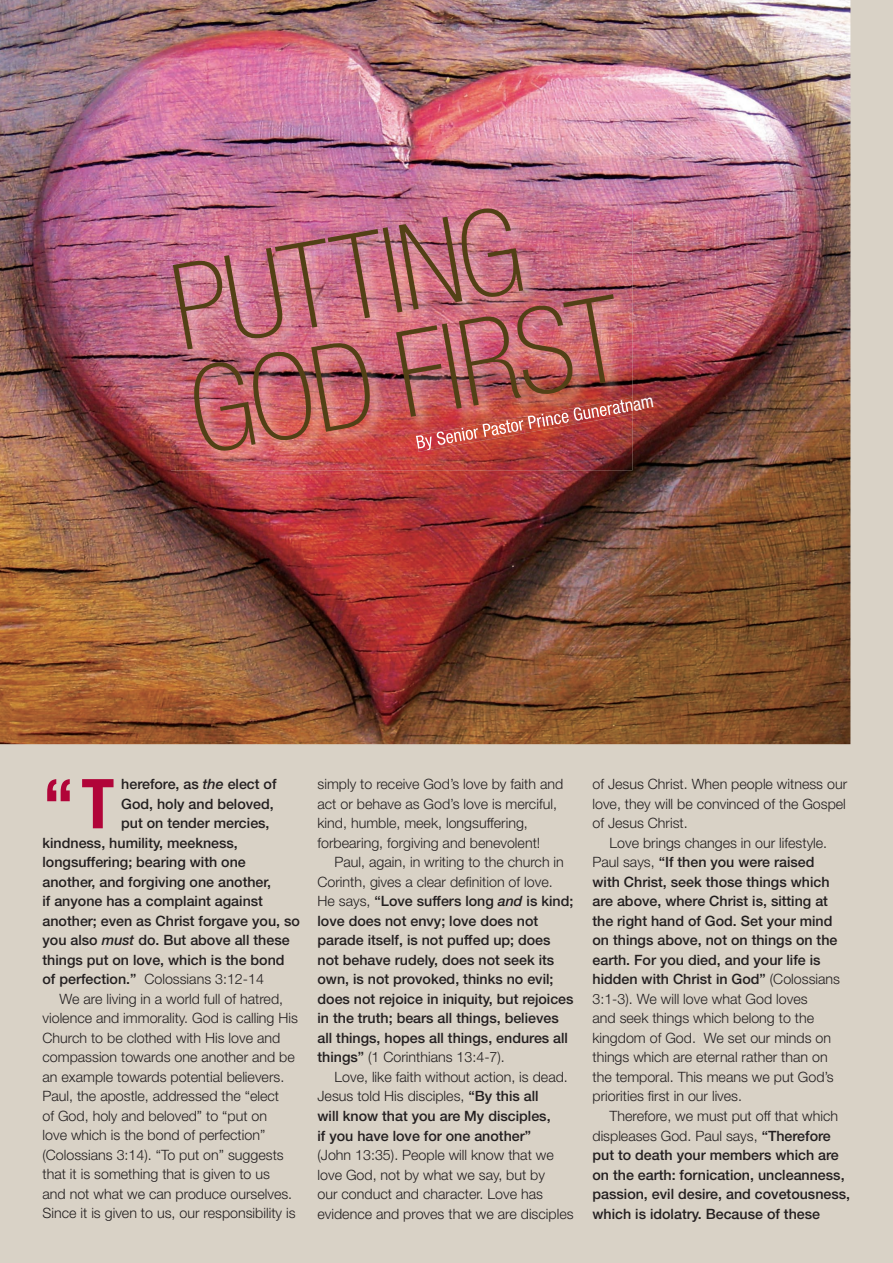
<style>
.page{position:relative;width:893px;height:1263px;background:#d9d2c6}
.page>*{position:absolute;margin:0;border:0;box-sizing:border-box;transform-origin:0 0}
.t1{font:100 condensed 120px/105px "Helvetica Neue";color:#534016}
.t2{font:700 condensed 68.85px "Helvetica Neue";color:#b10439}
.t3{font:300 14.25px/19.5px "Helvetica Neue";color:#231f20}
.t4{font:500 14.25px/19.5px "Helvetica Neue";color:#231f20}
.s1{font-style:italic}
.s2{font-weight:500}
.s3{font-weight:300}
</style>
<div class="page">
<img style="left:0;top:0;width:850px;height:744px">
<img style="left:171px;top:206px;width:461px;height:264px">
<img style="left:416px;top:398px;width:216px;height:54px">
<h1 class="t1" style="left:164px;top:257px;width:437px;rotate:-10deg">PUTTING<br>GOD FIRST</h1>
<h2 class="t2" style="left:43px;top:762px;width:73px">“T</h2>
<p class="t4" style="left:121px;top:774px;width:157px">herefore, as <span class="s1">the</span> elect of</p>
<p class="t4" style="left:121px;top:794px;width:154px">God, holy and beloved,</p>
<p class="t4" style="left:121px;top:813px;width:150px">put on tender mercies,</p>
<p class="t4" style="left:43px;top:833px;width:197px">kindness, humility, meekness,</p>
<p class="t4" style="left:43px;top:852px;width:205px">longsuffering; bearing with one</p>
<p class="t4" style="left:43px;top:872px;width:230px">another, and forgiving one another,</p>
<p class="t4" style="left:43px;top:891px;width:222px">if anyone has a complaint against</p>
<p class="t4" style="left:43px;top:911px;width:259px">another; even as Christ forgave you, so</p>
<p class="t4" style="left:43px;top:930px;width:249px">you also <span class="s1">must</span> do. But above all these</p>
<p class="t4" style="left:43px;top:950px;width:244px">things put on love, which is the bond</p>
<p class="t3" style="left:43px;top:969px;width:223px"><span class="s2">of perfection.”</span> Colossians 3:12-14</p>
<p class="t3" style="left:60px;top:989px;width:225px">We are living in a world full of hatred,</p>
<p class="t3" style="left:43px;top:1008px;width:257px">violence and immorality. God is calling His</p>
<p class="t3" style="left:43px;top:1028px;width:239px">Church to be clothed with His love and</p>
<p class="t3" style="left:43px;top:1047px;width:254px">compassion towards one another and be</p>
<p class="t3" style="left:43px;top:1067px;width:243px">an example towards potential believers.</p>
<p class="t3" style="left:43px;top:1086px;width:238px">Paul, the apostle, addressed the “elect</p>
<p class="t3" style="left:43px;top:1106px;width:226px">of God, holy and beloved” to “put on</p>
<p class="t3" style="left:43px;top:1125px;width:224px">love which is the bond of perfection”</p>
<p class="t3" style="left:43px;top:1145px;width:243px">(Colossians 3:14). “To put on” suggests</p>
<p class="t3" style="left:43px;top:1164px;width:229px">that it is something that is given to us</p>
<p class="t3" style="left:43px;top:1184px;width:251px">and not what we can produce ourselves.</p>
<p class="t3" style="left:43px;top:1203px;width:255px">Since it is given to us, our responsibility is</p>
<p class="t3" style="left:317px;top:774px;width:247px">simply to receive God’s love by faith and act or behave as God’s love is merciful, kind, humble, meek, longsuffering, forbearing, forgiving and benevolent!</p>
<p class="t4" style="left:317px;top:852px;width:258px;text-indent:17px"><span class="s3">Paul, again, in writing to the church in Corinth, gives a clear definition of love.<br>He says,</span> “Love suffers long <span class="s1">and</span> is kind; love does not envy; love does not parade itself, is not puffed up; does not behave rudely, does not seek its own, is not provoked, thinks no evil; does not rejoice in iniquity, but rejoices in the truth; bears all things, believes all things, hopes all things, endures all things” <span class="s3">(1 Corinthians 13:4-7).</span></p>
<p class="t4" style="left:317px;top:1067px;width:252px;text-indent:17px"><span class="s3">Love, like faith without action, is dead.<br>Jesus told His disciples,</span> “By this all<br>will know that you are My disciples,<br>if you have love for one another”</p>
<p class="t3" style="left:317px;top:1145px;width:258px">(John 13:35). People will know that we love God, not by what we say, but by<br>our conduct and character. Love has evidence and proves that we are disciples</p>
<p class="t3" style="left:592px;top:774px;width:256px;text-align:justify">of Jesus Christ. When people witness our love, they will be convinced of the Gospel of Jesus Christ.</p>
<p class="t3" style="left:592px;top:833px;width:249px;text-indent:17px">Love brings changes in our lifestyle.<br>Paul says, <span class="s2">“If then you were raised with Christ, seek those things which are above, where Christ is, sitting at the right hand of God. Set your mind on things above, not on things on the earth. For you died, and your life is hidden with Christ in God”</span> (Colossians 3:1-3). We will love what God loves<br>and seek things which belong to the kingdom of God. We set our minds on things which are eternal rather than on the temporal. This means we put God’s priorities first in our lives.</p>
<p class="t4" style="left:592px;top:1106px;width:259px;text-indent:17px"><span class="s3">Therefore, we must put off that which displeases God. Paul says,</span> “Therefore put to death your members which are on the earth: fornication, uncleanness, passion, evil desire, and covetousness, which is idolatry. Because of these</p>
</div>
